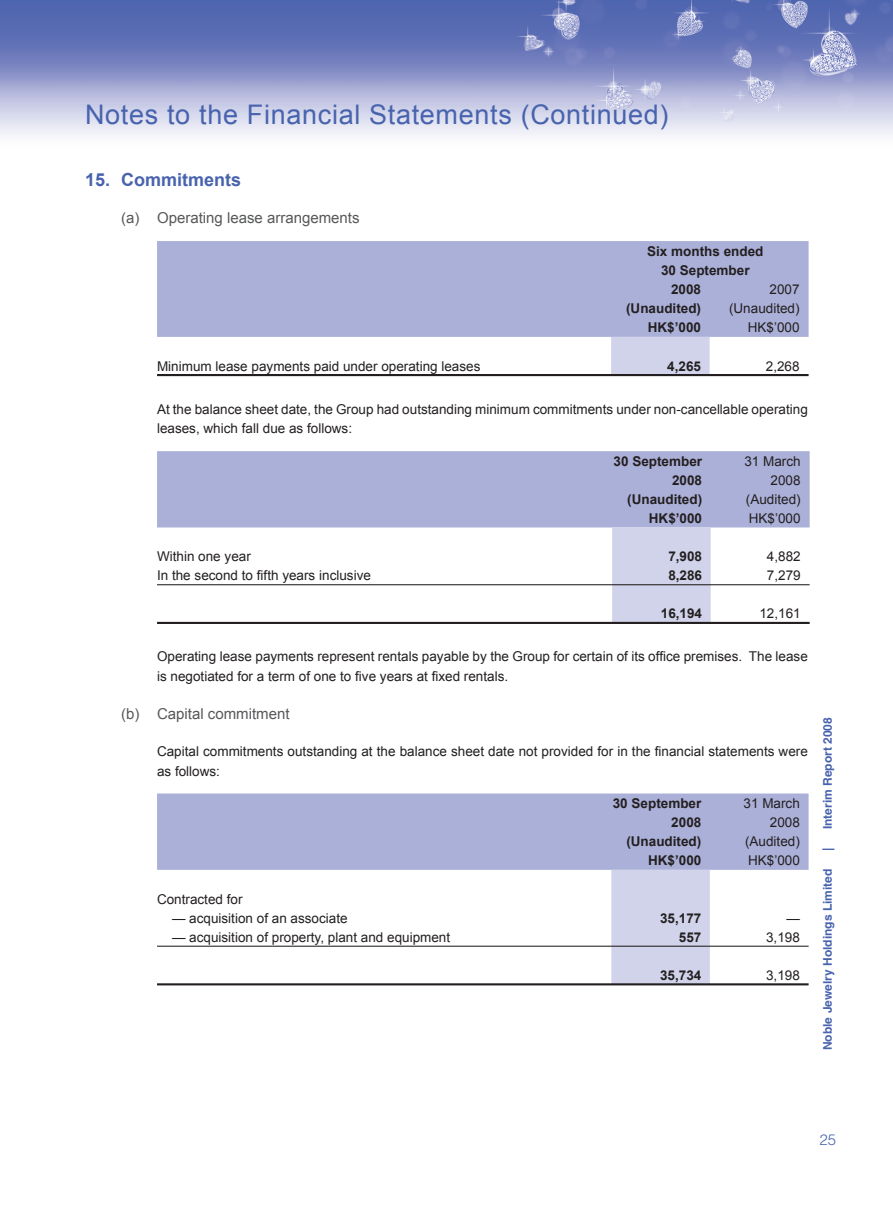
<style>
.page{position:relative;width:893px;height:1212px;background:#fff}
.page>*{position:absolute;margin:0;border:0;box-sizing:border-box;transform-origin:0 0}
.t1{font:27px "Arial";letter-spacing:.025em;color:#4863ae}
.t2{font:700 18px "Arial";color:#4863ae}
.t3{font:15px "Arial";color:#57585a}
.t4{font:300 15px "Helvetica LT Std";color:#4863ae}
.t5{font:13.5px/19.5px "Arial";color:#231f20}
.t6{font:700 13.5px "Arial";color:#231f20}
.t7{font:700 12px "Helvetica LT Std";color:#4863ae}
</style>
<div class="page">
<img style="left:0;top:0;width:893px;height:136px">
<div style="left:157px;top:241px;width:652px;height:96px;background:#abb0d8"></div>
<div style="left:611px;top:337px;width:99px;height:37px;background:#d1d3ea"></div>
<hr style="left:157px;top:374px;width:652px;height:2px;background:#231f20">
<div style="left:157px;top:451px;width:653px;height:76px;background:#abb0d8"></div>
<div style="left:612px;top:527px;width:99px;height:95px;background:#d1d3ea"></div>
<hr style="left:157px;top:584px;width:653px;height:1px;background:#231f20">
<hr style="left:157px;top:622px;width:653px;height:2px;background:#231f20">
<div style="left:157px;top:793px;width:652px;height:77px;background:#abb0d8"></div>
<div style="left:611px;top:870px;width:99px;height:113px;background:#d1d3ea"></div>
<hr style="left:157px;top:946px;width:652px;height:1px;background:#231f20">
<hr style="left:157px;top:983px;width:652px;height:2px;background:#231f20">
<h1 class="t1" style="left:85px;top:99px;width:585px">Notes to the Financial Statements (Continued)</h1>
<h2 class="t2" style="left:85px;top:169px;width:158px">15. Commitments</h2>
<p class="t3" style="left:121px;top:209px;width:240px">(a) Operating lease arrangements</p>
<p class="t6" style="left:647px;top:243px;width:118px">Six months ended</p>
<p class="t6" style="left:661px;top:263px;width:90px">30 September</p>
<p class="t6" style="left:671px;top:282px;width:32px">2008</p>
<p class="t5" style="left:770px;top:280px;width:32px">2007</p>
<p class="t6" style="left:626px;top:301px;width:76px">(Unaudited)</p>
<p class="t5" style="left:729px;top:299px;width:72px">(Unaudited)</p>
<p class="t6" style="left:648px;top:320px;width:55px">HK$’000</p>
<p class="t5" style="left:748px;top:318px;width:53px">HK$’000</p>
<p class="t5" style="left:157px;top:356px;width:325px">Minimum lease payments paid under operating leases</p>
<p class="t6" style="left:667px;top:358px;width:35px">4,265</p>
<p class="t5" style="left:766px;top:356px;width:35px">2,268</p>
<p class="t5" style="left:157px;top:399px;width:652px">At the balance sheet date, the Group had outstanding minimum commitments under non-cancellable operating leases, which fall due as follows:</p>
<p class="t6" style="left:614px;top:453px;width:90px">30 September</p>
<p class="t5" style="left:744px;top:451px;width:58px">31 March</p>
<p class="t6" style="left:672px;top:473px;width:32px">2008</p>
<p class="t5" style="left:771px;top:470px;width:32px">2008</p>
<p class="t6" style="left:627px;top:492px;width:76px">(Unaudited)</p>
<p class="t5" style="left:746px;top:489px;width:56px">(Audited)</p>
<p class="t6" style="left:649px;top:511px;width:55px">HK$’000</p>
<p class="t5" style="left:749px;top:508px;width:53px">HK$’000</p>
<p class="t5" style="left:157px;top:547px;width:95px">Within one year</p>
<p class="t6" style="left:668px;top:549px;width:35px">7,908</p>
<p class="t5" style="left:767px;top:547px;width:35px">4,882</p>
<p class="t5" style="left:157px;top:566px;width:215px">In the second to fifth years inclusive</p>
<p class="t6" style="left:668px;top:568px;width:35px">8,286</p>
<p class="t5" style="left:767px;top:566px;width:35px">7,279</p>
<p class="t6" style="left:661px;top:606px;width:43px">16,194</p>
<p class="t5" style="left:759px;top:604px;width:43px">12,161</p>
<p class="t5" style="left:157px;top:647px;width:652px">Operating lease payments represent rentals payable by the Group for certain of its office premises. The lease is negotiated for a term of one to five years at fixed rentals.</p>
<p class="t3" style="left:121px;top:705px;width:170px">(b) Capital commitment</p>
<p class="t5" style="left:157px;top:741px;width:652px">Capital commitments outstanding at the balance sheet date not provided for in the financial statements were as follows:</p>
<p class="t6" style="left:613px;top:796px;width:90px">30 September</p>
<p class="t5" style="left:744px;top:794px;width:58px">31 March</p>
<p class="t6" style="left:671px;top:815px;width:32px">2008</p>
<p class="t5" style="left:770px;top:813px;width:32px">2008</p>
<p class="t6" style="left:626px;top:834px;width:76px">(Unaudited)</p>
<p class="t5" style="left:745px;top:832px;width:56px">(Audited)</p>
<p class="t6" style="left:648px;top:853px;width:55px">HK$’000</p>
<p class="t5" style="left:748px;top:851px;width:53px">HK$’000</p>
<p class="t5" style="left:157px;top:889px;width:87px">Contracted for</p>
<p class="t5" style="left:172px;top:908px;width:177px">— acquisition of an associate</p>
<p class="t6" style="left:660px;top:910px;width:43px">35,177</p>
<p class="t5" style="left:786px;top:908px;width:15px">—</p>
<p class="t5" style="left:172px;top:927px;width:280px">— acquisition of property, plant and equipment</p>
<p class="t6" style="left:679px;top:929px;width:24px">557</p>
<p class="t5" style="left:766px;top:927px;width:35px">3,198</p>
<p class="t6" style="left:660px;top:968px;width:43px">35,734</p>
<p class="t5" style="left:766px;top:965px;width:35px">3,198</p>
<p class="t7" style="left:823px;top:829px;width:114px;rotate:-90deg">Interim Report 2008</p>
<p class="t7" style="left:823px;top:851px;width:5px;rotate:-90deg">|</p>
<p class="t7" style="left:823px;top:1050px;width:183px;rotate:-90deg">Noble Jewelry Holdings Limited</p>
<p class="t4" style="left:819px;top:1131px;width:18px">25</p>
</div>
